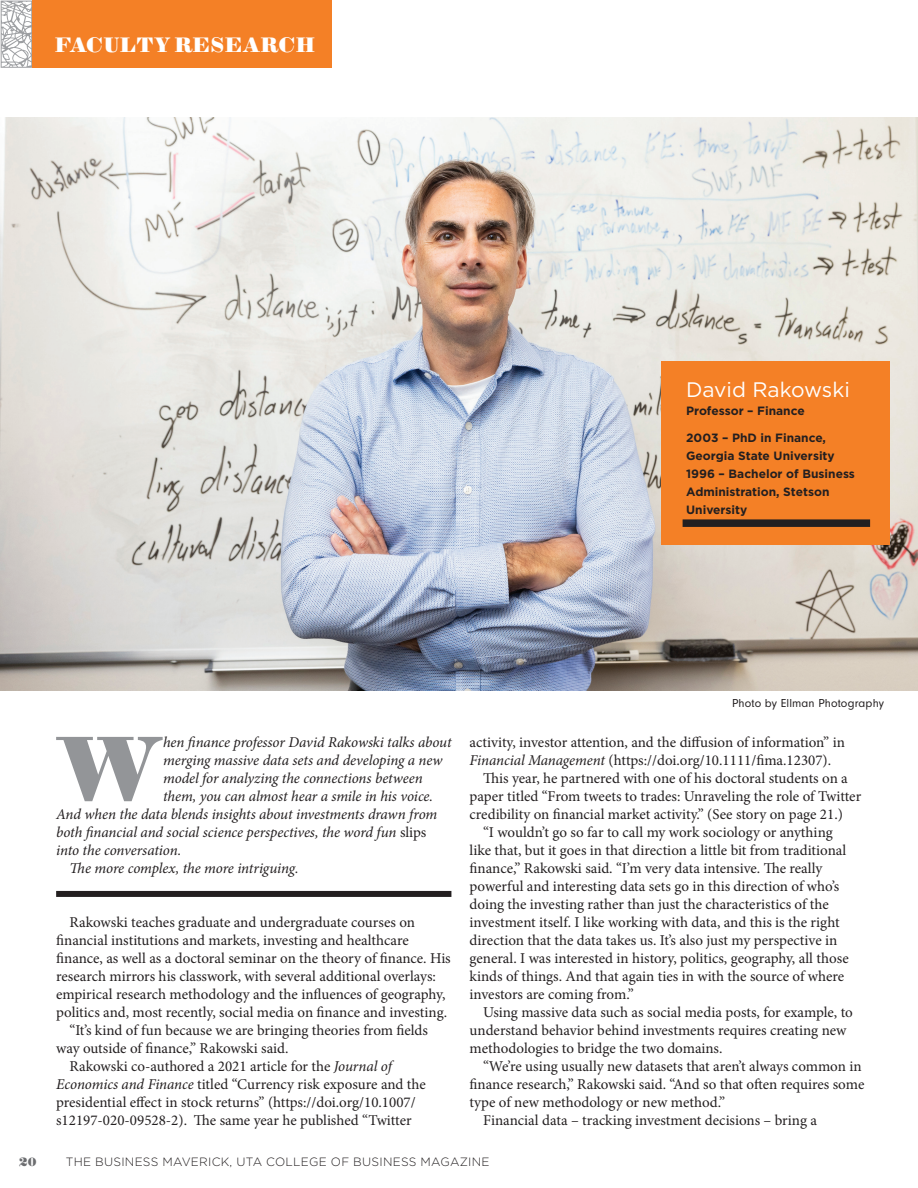
<style>
.page{position:relative;width:918px;height:1188px;background:#fff}
.page>*{position:absolute;margin:0;border:0;box-sizing:border-box;transform-origin:0 0}
.t1{font:93.3px "Sybarite Small";color:#939598}
.t2{font:21px "Sybarite Small";letter-spacing:.02em;color:#fff}
.t3{font:21px "Gotham";color:#fff}
.t4{font:15px "Minion Pro";color:#231f20}
.t5{font:italic 15px "Minion Pro";letter-spacing:-.005em;color:#231f20}
.t6{font:700 12px/18px "Gotham";color:#231f20}
.t7{font:300 12px "Gotham";letter-spacing:.02em;color:#231f20}
.t8{font:12px "Neuzeit Gro";letter-spacing:.01em;color:#231f20}
.t9{font:12px "Sybarite Small";color:#6c6d70}
.s1{font-style:normal}
.s2{font-style:italic}
</style>
<div class="page">
<svg style="left:1px;top:1px;width:31px;height:67px"></svg>
<div style="left:32px;top:0;width:300px;height:68px;background:#f48026"></div>
<img style="left:0;top:118px;width:918px;height:572px">
<div style="left:661px;top:361px;width:229px;height:184px;background:#f48026"></div>
<div style="left:683px;top:519px;width:187px;height:8px;background:#231f20"></div>
<div style="left:56px;top:891px;width:395px;height:6px;background:#231f20"></div>
<h2 class="t2" style="left:55px;top:32px;width:262px">FACULTY RESEARCH</h2>
<h2 class="t3" style="left:686px;top:376px;width:165px">David Rakowski</h2>
<p class="t6" style="left:686px;top:401px;width:120px">Professor – Finance</p>
<p class="t6" style="left:686px;top:428px;width:170px">2003 – PhD in Finance,<br>Georgia State University<br>1996 – Bachelor of Business<br>Administration, Stetson<br>University</p>
<h1 class="t1" style="left:56px;top:710px;width:109px">W</h1>
<p class="t5" style="left:163px;top:732px;width:290px">hen finance professor David Rakowski talks about</p>
<p class="t5" style="left:163px;top:750px;width:281px">merging massive data sets and developing a new</p>
<p class="t5" style="left:163px;top:768px;width:261px">model for analyzing the connections between</p>
<p class="t5" style="left:163px;top:786px;width:272px">them, you can almost hear a smile in his voice.</p>
<p class="t5" style="left:56px;top:804px;width:383px">And when the data blends insights about investments drawn from</p>
<p class="t5" style="left:56px;top:822px;width:372px">both financial and social science perspectives, the word fun <span class="s1">slips</span></p>
<p class="t5" style="left:56px;top:840px;width:127px">into the conversation.</p>
<p class="t5" style="left:70px;top:858px;width:230px">The more complex, the more intriguing.</p>
<p class="t4" style="left:70px;top:912px;width:347px">Rakowski teaches graduate and undergraduate courses on</p>
<p class="t4" style="left:56px;top:930px;width:354px">financial institutions and markets, investing and healthcare</p>
<p class="t4" style="left:56px;top:948px;width:396px">finance, as well as a doctoral seminar on the theory of finance. His</p>
<p class="t4" style="left:56px;top:966px;width:381px">research mirrors his classwork, with several additional overlays:</p>
<p class="t4" style="left:56px;top:984px;width:391px">empirical research methodology and the influences of geography,</p>
<p class="t4" style="left:56px;top:1002px;width:393px">politics and, most recently, social media on finance and investing.</p>
<p class="t4" style="left:70px;top:1020px;width:360px">“It’s kind of fun because we are bringing theories from fields</p>
<p class="t4" style="left:56px;top:1038px;width:234px">way outside of finance,” Rakowski said.</p>
<p class="t4" style="left:70px;top:1056px;width:324px">Rakowski co-authored a 2021 article for the <span class="s2">Journal of</span></p>
<p class="t4" style="left:56px;top:1074px;width:371px"><span class="s2">Economics and Finance</span> titled “Currency risk exposure and the</p>
<p class="t4" style="left:56px;top:1092px;width:361px">presidential effect in stock returns” (https://doi.org/10.1007/</p>
<p class="t4" style="left:56px;top:1110px;width:357px">s12197-020-09528-2). The same year he published “Twitter</p>
<p class="t8" style="left:732px;top:697px;width:153px">Photo by Ellman Photography</p>
<p class="t4" style="left:470px;top:732px;width:377px">activity, investor attention, and the diffusion of information” in</p>
<p class="t4" style="left:470px;top:750px;width:363px"><span class="s2">Financial Management</span> (https://doi.org/10.1111/fima.12307).</p>
<p class="t4" style="left:483px;top:768px;width:366px">This year, he partnered with one of his doctoral students on a</p>
<p class="t4" style="left:470px;top:786px;width:393px">paper titled “From tweets to trades: Unraveling the role of Twitter</p>
<p class="t4" style="left:470px;top:804px;width:375px">credibility on financial market activity.” (See story on page 21.)</p>
<p class="t4" style="left:483px;top:822px;width:351px">“I wouldn’t go so far to call my work sociology or anything</p>
<p class="t4" style="left:470px;top:840px;width:378px">like that, but it goes in that direction a little bit from traditional</p>
<p class="t4" style="left:470px;top:858px;width:354px">finance,” Rakowski said. “I’m very data intensive. The really</p>
<p class="t4" style="left:470px;top:876px;width:371px">powerful and interesting data sets go in this direction of who’s</p>
<p class="t4" style="left:470px;top:894px;width:361px">doing the investing rather than just the characteristics of the</p>
<p class="t4" style="left:470px;top:912px;width:372px">investment itself. I like working with data, and this is the right</p>
<p class="t4" style="left:470px;top:930px;width:369px">direction that the data takes us. It’s also just my perspective in</p>
<p class="t4" style="left:470px;top:948px;width:381px">general. I was interested in history, politics, geography, all those</p>
<p class="t4" style="left:470px;top:966px;width:376px">kinds of things. And that again ties in with the source of where</p>
<p class="t4" style="left:470px;top:984px;width:166px">investors are coming from.”</p>
<p class="t4" style="left:483px;top:1002px;width:371px">Using massive data such as social media posts, for example, to</p>
<p class="t4" style="left:470px;top:1020px;width:378px">understand behavior behind investments requires creating new</p>
<p class="t4" style="left:470px;top:1038px;width:254px">methodologies to bridge the two domains.</p>
<p class="t4" style="left:483px;top:1056px;width:380px">“We’re using usually new datasets that aren’t always common in</p>
<p class="t4" style="left:470px;top:1074px;width:396px">finance research,” Rakowski said. “And so that often requires some</p>
<p class="t4" style="left:470px;top:1092px;width:257px">type of new methodology or new method.”</p>
<p class="t4" style="left:483px;top:1110px;width:335px">Financial data – tracking investment decisions – bring a</p>
<p class="t9" style="left:20px;top:1154px;width:18px">20</p>
<p class="t7" style="left:66px;top:1154px;width:425px">THE BUSINESS MAVERICK, UTA COLLEGE OF BUSINESS MAGAZINE</p>
</div>
